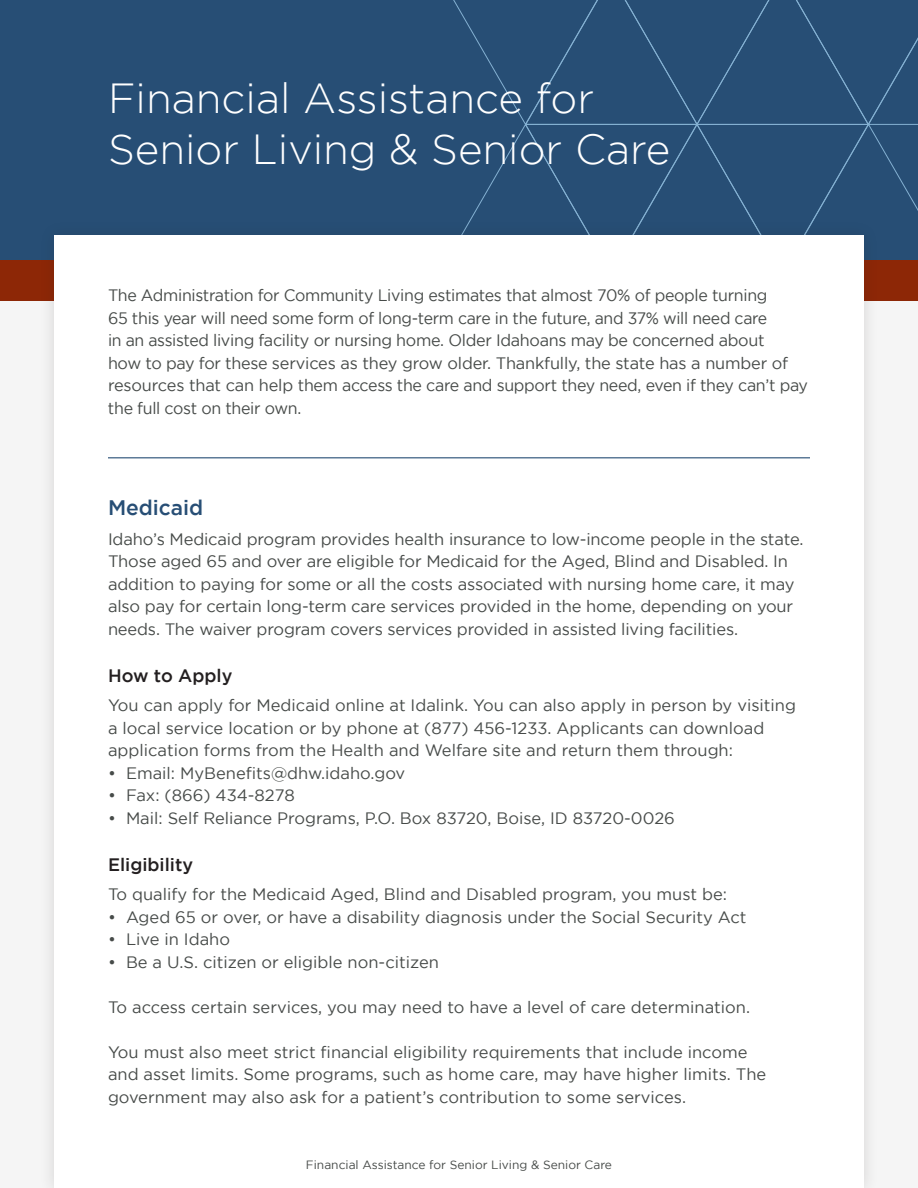
<style>
.page{position:relative;width:918px;height:1188px;background:#f5f5f5}
.page>*{position:absolute;margin:0;border:0;box-sizing:border-box;transform-origin:0 0}
.t1{font:300 42px/50.4px "Gotham";color:#fff}
.t2{font:500 21px "Gotham";color:#274e75}
.t3{font:500 18px "Gotham";color:#231f20}
.t4{font:16.5px/22.5px "Gotham";letter-spacing:-.01em;color:#474b49}
.t5{font:12px "Gotham";color:#474b49}
</style>
<div class="page">
<div style="left:0;top:0;width:918px;height:280px;background:#274e75"></div>
<svg style="left:453px;top:0;width:465px;height:220px"></svg>
<div style="left:0;top:260px;width:918px;height:41px;background:#8d2706"></div>
<div style="left:39px;top:220px;width:841px;height:968px;background:#231f20;opacity:.15"></div>
<div style="left:54px;top:235px;width:810px;height:953px;background:#fff"></div>
<hr style="left:108px;top:457px;width:702px;height:1px;background:#274e75">
<h1 class="t1" style="left:108px;top:73px;width:564px">Financial Assistance for<br>Senior Living &amp; Senior Care</h1>
<p class="t4" style="left:108px;top:284px;width:702px">The Administration for Community Living estimates that almost 70% of people turning<br>65 this year will need some form of long-term care in the future, and 37% will need care<br>in an assisted living facility or nursing home. Older Idahoans may be concerned about<br>how to pay for these services as they grow older. Thankfully, the state has a number of resources that can help them access the care and support they need, even if they can’t pay the full cost on their own.</p>
<p class="t2" style="left:108px;top:496px;width:97px">Medicaid</p>
<p class="t4" style="left:108px;top:527px;width:697px">Idaho’s Medicaid program provides health insurance to low-income people in the state.<br>Those aged 65 and over are eligible for Medicaid for the Aged, Blind and Disabled. In addition to paying for some or all the costs associated with nursing home care, it may also pay for certain long-term care services provided in the home, depending on your needs. The waiver program covers services provided in assisted living facilities.</p>
<p class="t3" style="left:108px;top:665px;width:126px">How to Apply</p>
<p class="t4" style="left:108px;top:694px;width:690px">You can apply for Medicaid online at Idalink. You can also apply in person by visiting a local service location or by phone at (877) 456-1233. Applicants can download application forms from the Health and Welfare site and return them through:</p>
<p class="t4" style="left:108px;top:761px;width:299px">• Email: MyBenefits@dhw.idaho.gov</p>
<p class="t4" style="left:108px;top:784px;width:188px">• Fax: (866) 434-8278</p>
<p class="t4" style="left:108px;top:806px;width:568px">• Mail: Self Reliance Programs, P.O. Box 83720, Boise, ID 83720-0026</p>
<p class="t3" style="left:108px;top:854px;width:87px">Eligibility</p>
<p class="t4" style="left:108px;top:883px;width:621px">To qualify for the Medicaid Aged, Blind and Disabled program, you must be:</p>
<p class="t4" style="left:108px;top:905px;width:640px">• Aged 65 or over, or have a disability diagnosis under the Social Security Act</p>
<p class="t4" style="left:108px;top:928px;width:124px">• Live in Idaho</p>
<p class="t4" style="left:108px;top:950px;width:332px">• Be a U.S. citizen or eligible non-citizen</p>
<p class="t4" style="left:108px;top:995px;width:644px">To access certain services, you may need to have a level of care determination.</p>
<p class="t4" style="left:108px;top:1040px;width:660px">You must also meet strict financial eligibility requirements that include income and asset limits. Some programs, such as home care, may have higher limits. The government may also ask for a patient’s contribution to some services.</p>
<p class="t5" style="left:306px;top:1158px;width:308px">Financial Assistance for Senior Living &amp; Senior Care</p>
</div>
